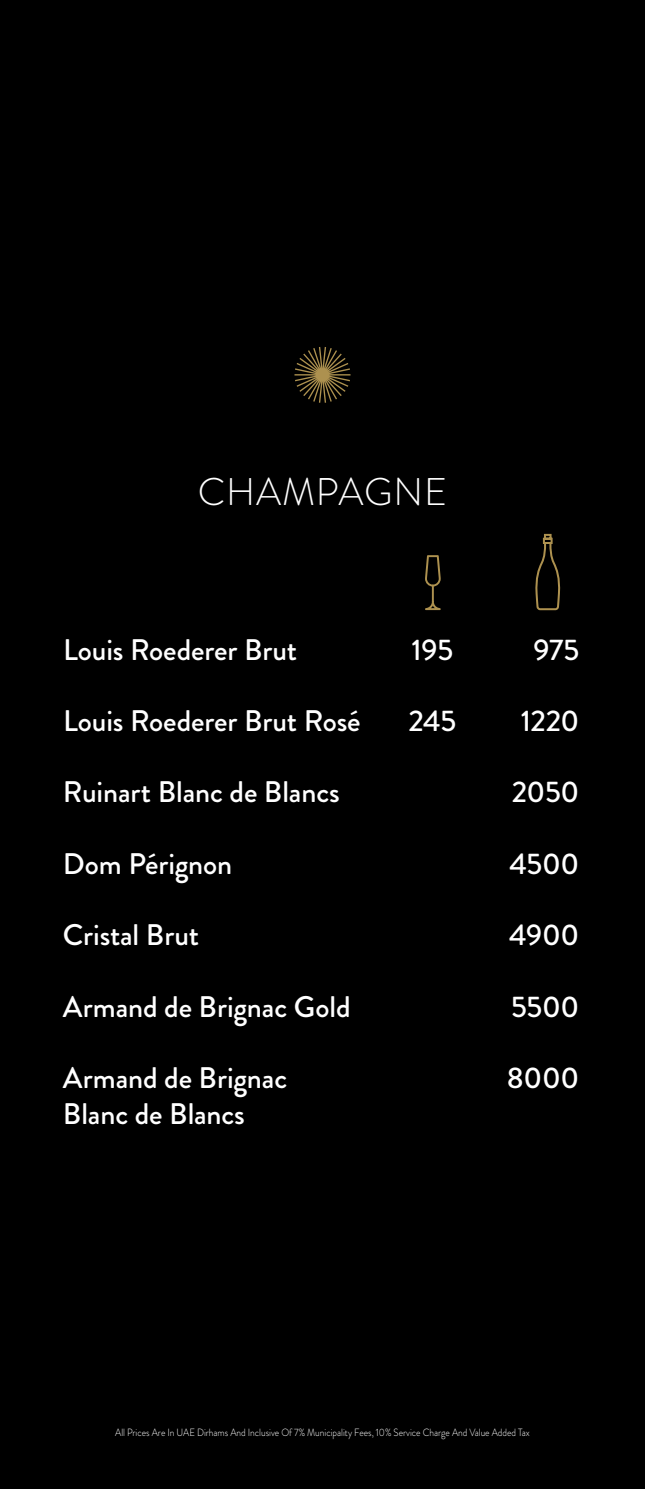
<style>
.page{position:relative;width:645px;height:1489px;background:#fff}
.page>*{position:absolute;margin:0;border:0;box-sizing:border-box;transform-origin:0 0}
.t1{font:300 38.5px "Brandon Grotesque";letter-spacing:.02em;color:#fff}
.t2{font:500 29.75px "Brandon Grotesque";letter-spacing:-.005em;color:#fff}
.t3{font:300 10.5px "Brandon Grotesque";color:#fff;scale:.9 1}
</style>
<div class="page">
<div style="left:0;top:0;width:645px;height:1488px;background:#000"></div>
<svg style="left:425px;top:555px;width:16px;height:55px"></svg>
<svg style="left:535px;top:533px;width:26px;height:78px"></svg>
<svg style="left:294px;top:347px;width:56px;height:56px"></svg>
<p class="t1" style="left:198px;top:466px;width:251px">CHAMPAGNE</p>
<p class="t2" style="left:63px;top:628px;width:236px">Louis Roederer Brut</p>
<p class="t2" style="left:411px;top:628px;width:43px">195</p>
<p class="t2" style="left:533px;top:628px;width:47px">975</p>
<p class="t2" style="left:63px;top:700px;width:299px">Louis Roederer Brut Rosé</p>
<p class="t2" style="left:408px;top:700px;width:49px">245</p>
<p class="t2" style="left:521px;top:700px;width:60px">1220</p>
<p class="t2" style="left:63px;top:771px;width:278px">Ruinart Blanc de Blancs</p>
<p class="t2" style="left:512px;top:771px;width:69px">2050</p>
<p class="t2" style="left:63px;top:843px;width:171px">Dom Pérignon</p>
<p class="t2" style="left:509px;top:843px;width:71px">4500</p>
<p class="t2" style="left:63px;top:914px;width:138px">Cristal Brut</p>
<p class="t2" style="left:509px;top:914px;width:72px">4900</p>
<p class="t2" style="left:63px;top:985px;width:289px">Armand de Brignac Gold</p>
<p class="t2" style="left:511px;top:985px;width:70px">5500</p>
<p class="t2" style="left:63px;top:1057px;width:226px">Armand de Brignac</p>
<p class="t2" style="left:507px;top:1057px;width:74px">8000</p>
<p class="t2" style="left:63px;top:1093px;width:183px">Blanc de Blancs</p>
<p class="t3" style="left:115px;top:1424px;width:462px">All Prices Are In UAE Dirhams And Inclusive Of 7% Municipality Fees, 10% Service Charge And Value Added Tax</p>
</div>
